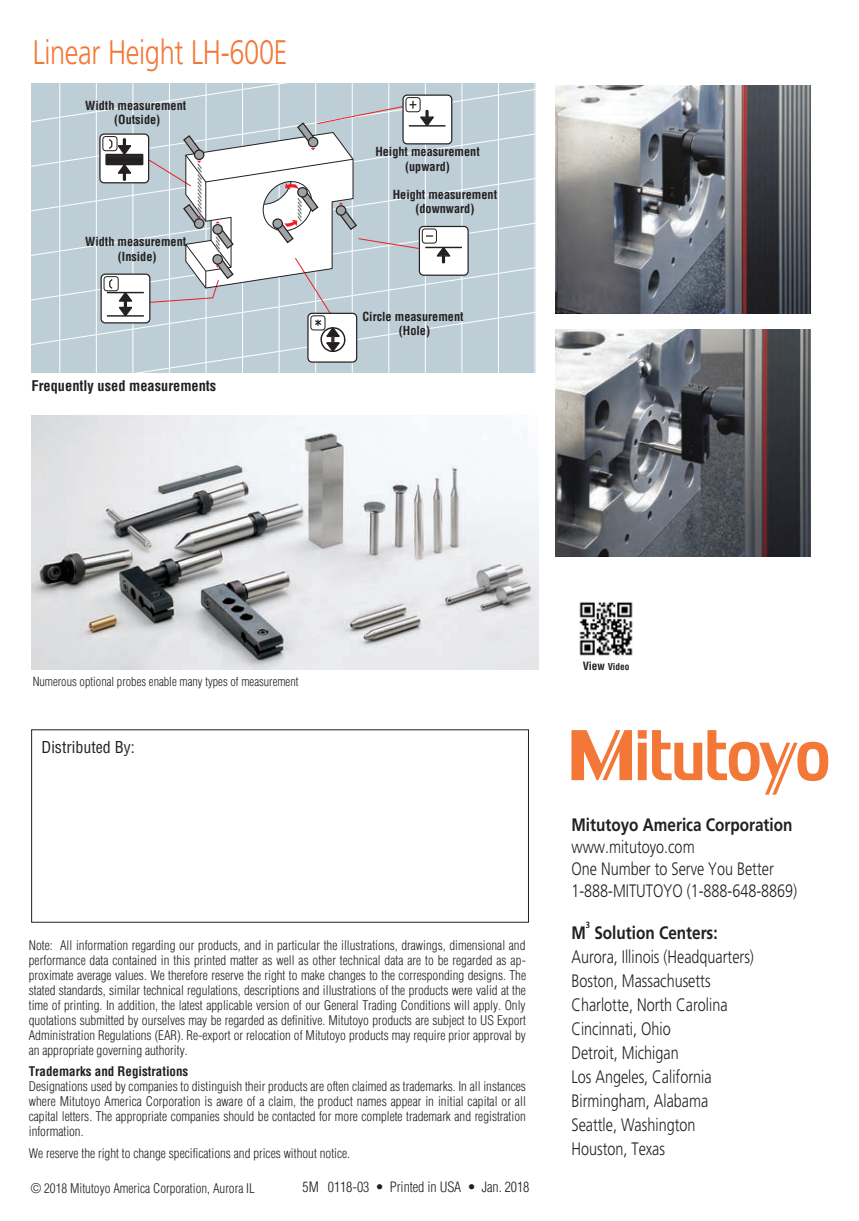
<style>
.page{position:relative;width:859px;height:1221px;background:#fff}
.page>*{position:absolute;margin:0;border:0;box-sizing:border-box;transform-origin:0 0}
._3__18_pt_black_head{font:300 34px "Mitutoyo Frutiger";letter-spacing:-.01em;color:#f37736}
.t1{font:300 18px "Mitutoyo Frutiger";color:#231f20}
.t2{font:700 18px "Mitutoyo Frutiger";color:#231f20}
.t3{font:condensed 16px "Helvetica";color:#231f20}
.t4{font:700 condensed 14.4px "Helvetica";color:#231f20}
.t5{font:300 condensed 14px "Helvetica";letter-spacing:-.005em;color:#231f20}
.t6{font:300 condensed 13px/15px "Helvetica";color:#231f20;text-align:justify}
.t7{font:700 condensed 13px "Helvetica";color:#231f20}
.t8{font:700 condensed 12.2px "Helvetica";color:#231f20}
.t9{font:300 condensed 12.2px "Helvetica";color:#231f20}
.t10{font:700 condensed 9.4px "Helvetica";letter-spacing:-.005em;color:#231f20}
.t11{font:700 9px "Mitutoyo Frutiger";color:#231f20}
.s1{font-size:11.2px}
</style>
<div class="page">
<svg style="left:32px;top:83px;width:504px;height:290px"></svg>
<img style="left:32px;top:415px;width:506px;height:254px">
<svg style="left:571px;top:730px;width:257px;height:64px"></svg>
<img style="left:579px;top:601px;width:54px;height:55px">
<img style="left:555px;top:329px;width:255px;height:227px">
<img style="left:555px;top:85px;width:255px;height:228px">
<p class="_3__18_pt_black_head" style="left:33px;top:33px;width:256px">Linear Height LH-600E</p>
<p class="t8" style="left:85px;top:98px;width:102px">Width measurement</p>
<p class="t8" style="left:114px;top:112px;width:48px">(Outside)</p>
<p class="t8" style="left:85px;top:234px;width:102px">Width measurement</p>
<p class="t8" style="left:118px;top:248px;width:40px">(Inside)</p>
<p class="t4" style="left:32px;top:376px;width:186px">Frequently used measurements</p>
<p class="t8" style="left:375px;top:144px;width:106px">Height measurement</p>
<p class="t8" style="left:405px;top:159px;width:46px">(upward)</p>
<p class="t8" style="left:393px;top:186px;width:106px">Height measurement</p>
<p class="t8" style="left:415px;top:201px;width:61px">(downward)</p>
<p class="t8" style="left:362px;top:308px;width:102px">Circle measurement</p>
<p class="t8" style="left:399px;top:323px;width:33px">(Hole)</p>
<p class="t9" style="left:33px;top:673px;width:267px">Numerous optional probes enable many types of measurement</p>
<p class="t3" style="left:42px;top:736px;width:95px">Distributed By:</p>
<p class="t6" style="left:29px;top:937px;width:499px">Note: All information regarding our products, and in particular the illustrations, drawings, dimensional and performance data contained in this printed matter as well as other technical data are to be regarded as ap&shy;proximate average values. We therefore reserve the right to make changes to the corresponding designs. The stated standards, similar technical regulations, descriptions and illustrations of the products were valid at the time of printing. In addition, the latest applicable version of our General Trading Conditions will apply. Only quotations submitted by ourselves may be regarded as definitive. Mitutoyo products are subject to US Export Administration Regulations (EAR). Re-export or relocation of Mitutoyo products may require prior approval by an appropriate governing authority.</p>
<p class="t7" style="left:29px;top:1063px;width:161px">Trademarks and Registrations</p>
<p class="t6" style="left:29px;top:1078px;width:499px">Designations used by companies to distinguish their products are often claimed as trademarks. In all instances where Mitutoyo America Corporation is aware of a claim, the product names appear in initial capital or all capital letters. The appropriate companies should be contacted for more complete trademark and registration information.</p>
<p class="t6" style="left:29px;top:1145px;width:323px">We reserve the right to change specifications and prices without notice.</p>
<p class="t5" style="left:302px;top:1178px;width:228px">5M 0118-03 • Printed in USA • Jan. 2018</p>
<p class="t6" style="left:31px;top:1180px;width:226px">© 2018 Mitutoyo America Corporation, Aurora IL</p>
<p class="t10" style="left:583px;top:660px;width:48px"><span class="s1">View</span> Video</p>
<p class="t2" style="left:571px;top:813px;width:223px">Mitutoyo America Corporation</p>
<p class="t1" style="left:571px;top:836px;width:125px">www.mitutoyo.com</p>
<p class="t1" style="left:571px;top:858px;width:204px">One Number to Serve You Better</p>
<p class="t1" style="left:571px;top:880px;width:227px">1-888-MITUTOYO (1-888-648-8869)</p>
<p class="t2" style="left:571px;top:921px;width:16px">M</p>
<p class="t11" style="left:586px;top:919px;width:6px">3</p>
<p class="t2" style="left:594px;top:921px;width:125px">Solution Centers:</p>
<p class="t1" style="left:571px;top:946px;width:184px">Aurora, Illinois (Headquarters)</p>
<p class="t1" style="left:571px;top:970px;width:141px">Boston, Massachusetts</p>
<p class="t1" style="left:571px;top:994px;width:158px">Charlotte, North Carolina</p>
<p class="t1" style="left:571px;top:1018px;width:101px">Cincinnati, Ohio</p>
<p class="t1" style="left:571px;top:1042px;width:109px">Detroit, Michigan</p>
<p class="t1" style="left:571px;top:1066px;width:142px">Los Angeles, California</p>
<p class="t1" style="left:571px;top:1090px;width:138px">Birmingham, Alabama</p>
<p class="t1" style="left:571px;top:1114px;width:126px">Seattle, Washington</p>
<p class="t1" style="left:571px;top:1138px;width:95px">Houston, Texas</p>
</div>
